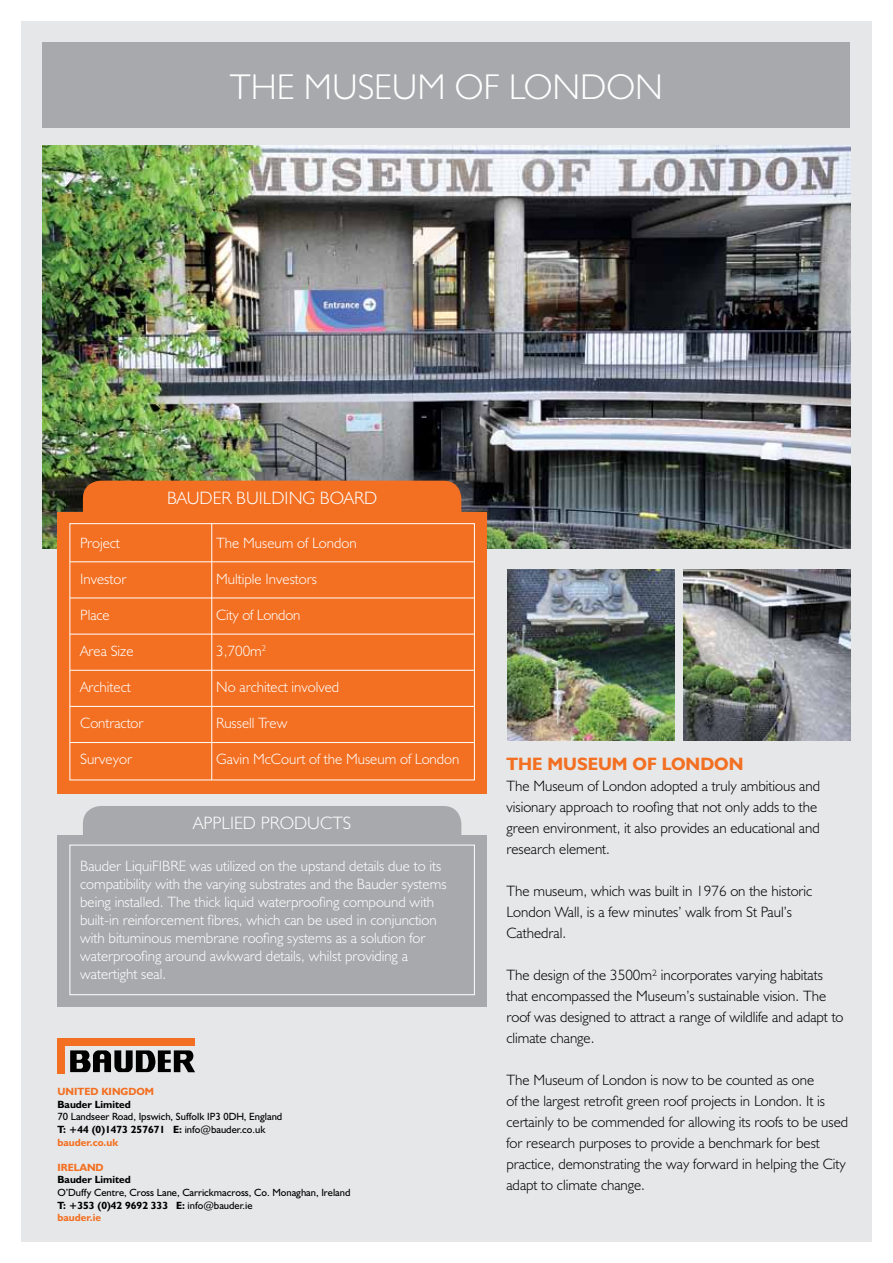
<style>
.page{position:relative;width:893px;height:1263px;background:#fff}
.page>*{position:absolute;margin:0;border:0;box-sizing:border-box;transform-origin:0 0}
.t1{font:300 36px "Humanist 521 BT";color:#fff}
.t2{font:300 18px "Humanist 521 BT";color:#fff}
.t3{font:700 18px "Humanist 521 BT";color:#f36f21}
.t4{font:300 15px/21px "Humanist 521 BT";color:#000}
.t5{font:300 15px/18px "Humanist 521 BT";color:#fff}
.t6{font:10.5px/12.6px "Humanist 521 BT";color:#000}
.t7{font:700 10.5px "Humanist 521 BT";color:#000}
.t8{font:700 10.5px "Humanist 521 BT";color:#f36f21}
.s1{font-weight:700}
.s2{font-weight:700;color:#f36f21}
</style>
<div class="page">
<div style="left:21px;top:21px;width:851px;height:1221px;background:#e6e7e8"></div>
<img style="left:43px;top:145px;width:807px;height:404px">
<div style="left:83px;top:806px;width:378px;height:69px;background:#a7a9ac;border-radius:18px"></div>
<div style="left:83px;top:481px;width:378px;height:69px;background:#f36f21;border-radius:18px"></div>
<div style="left:43px;top:43px;width:807px;height:85px;background:#a7a9ac"></div>
<div style="left:57px;top:512px;width:430px;height:282px;background:#f36f21"></div>
<div style="left:70px;top:523px;width:405px;height:257px;border:1px solid #fff"></div>
<hr style="left:70px;top:561px;width:404px;height:1px;background:#fff">
<hr style="left:70px;top:598px;width:404px;height:1px;background:#fff">
<hr style="left:70px;top:634px;width:404px;height:1px;background:#fff">
<hr style="left:70px;top:670px;width:404px;height:1px;background:#fff">
<hr style="left:70px;top:706px;width:404px;height:1px;background:#fff">
<hr style="left:70px;top:742px;width:404px;height:1px;background:#fff">
<hr style="left:211px;top:524px;width:1px;height:256px;background:#fff">
<div style="left:57px;top:836px;width:430px;height:171px;background:#a7a9ac"></div>
<div style="left:70px;top:845px;width:405px;height:150px;border:1px solid #fff"></div>
<svg style="left:70px;top:1050px;width:125px;height:22px"></svg>
<div style="left:57px;top:1038px;width:138px;height:8px;background:#f36f21"></div>
<div style="left:57px;top:1038px;width:8px;height:36px;background:#f36f21"></div>
<img style="left:507px;top:569px;width:167px;height:171px">
<img style="left:683px;top:569px;width:167px;height:171px">
<h1 class="t1" style="left:230px;top:64px;width:435px">THE MUSEUM OF LONDON</h1>
<p class="t2" style="left:167px;top:487px;width:212px">BAUDER BUILDING BOARD</p>
<p class="t5" style="left:216px;top:534px;width:142px">The Museum of London</p>
<p class="t5" style="left:216px;top:570px;width:102px">Multiple Investors</p>
<p class="t5" style="left:216px;top:606px;width:86px">City of London</p>
<p class="t5" style="left:216px;top:642px;width:52px">3,700m<sup>2</sup></p>
<p class="t5" style="left:216px;top:678px;width:125px">No architect involved</p>
<p class="t5" style="left:216px;top:714px;width:73px">Russell Trew</p>
<p class="t5" style="left:216px;top:750px;width:245px">Gavin McCourt of the Museum of London</p>
<p class="t3" style="left:506px;top:752px;width:239px">THE MUSEUM OF LONDON</p>
<p class="t4" style="left:506px;top:775px;width:315px">The Museum of London adopted a truly ambitious and visionary approach to roofing that not only adds to the green environment, it also provides an educational and research element.</p>
<p class="t4" style="left:506px;top:880px;width:307px">The museum, which was built in 1976 on the historic<br>London Wall, is a few minutes’ walk from St Paul’s<br>Cathedral.</p>
<p class="t4" style="left:506px;top:964px;width:339px">The design of the 3500m² incorporates varying habitats that encompassed the Museum’s sustainable vision. The roof was designed to attract a range of wildlife and adapt to climate change.</p>
<p class="t4" style="left:506px;top:1069px;width:343px">The Museum of London is now to be counted as one<br>of the largest retrofit green roof projects in London. It is certainly to be commended for allowing its roofs to be used for research purposes to provide a benchmark for best practice, demonstrating the way forward in helping the City adapt to climate change.</p>
<p class="t5" style="left:80px;top:534px;width:41px">Project</p>
<p class="t5" style="left:80px;top:570px;width:48px">Investor</p>
<p class="t5" style="left:80px;top:606px;width:31px">Place</p>
<p class="t5" style="left:80px;top:642px;width:55px">Area Size</p>
<p class="t5" style="left:80px;top:678px;width:52px">Architect</p>
<p class="t5" style="left:80px;top:714px;width:65px">Contractor</p>
<p class="t5" style="left:80px;top:750px;width:53px">Surveyor</p>
<p class="t2" style="left:193px;top:812px;width:159px">APPLIED PRODUCTS</p>
<p class="t5" style="left:80px;top:857px;width:368px">Bauder LiquiFIBRE was utilized on the upstand details due to its compatibility with the varying substrates and the Bauder systems being installed. The thick liquid waterproofing compound with built-in reinforcement fibres, which can be used in conjunction with bituminous membrane roofing systems as a solution for waterproofing around awkward details, whilst providing a watertight seal.</p>
<p class="t8" style="left:58px;top:1085px;width:98px">UNITED KINGDOM</p>
<p class="t7" style="left:58px;top:1097px;width:75px">Bauder Limited</p>
<p class="t6" style="left:58px;top:1110px;width:226px">70 Landseer Road, Ipswich, Suffolk IP3 0DH, England<br><span class="s1">T: +44 (0)1473 257671 E:</span> info@bauder.co.uk <span class="s2">bauder.co.uk</span></p>
<p class="t8" style="left:58px;top:1160px;width:39px">Ireland</p>
<p class="t7" style="left:58px;top:1173px;width:75px">Bauder Limited</p>
<p class="t6" style="left:58px;top:1186px;width:294px">O’Duffy Centre, Cross Lane, Carrickmacross, Co. Monaghan, Ireland<br><span class="s1">T: +353 (0)42 9692 333 E:</span> info@bauder.ie<br><span class="s2">bauder.ie</span></p>
</div>
